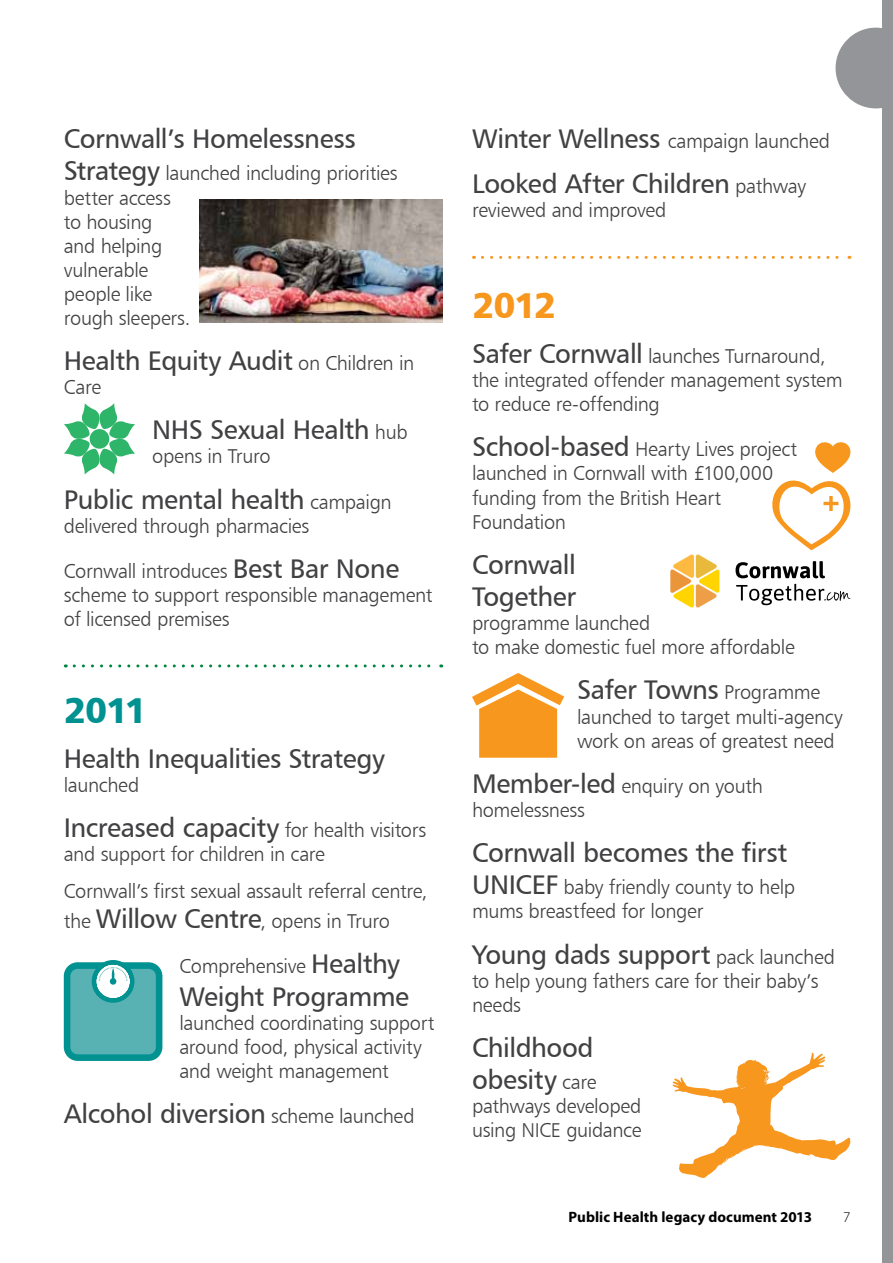
<style>
.page{position:relative;width:893px;height:1263px;background:#fff}
.page>*{position:absolute;margin:0;border:0;box-sizing:border-box;transform-origin:0 0}
.t1{font:36px "Humanist 777 BT Black B";color:#009191}
.t2{font:36px "Humanist 777 BT Black B";color:#f8971d}
.t3{font:27px/32.4px "Humanist 777 BT Roman B";letter-spacing:-.02em;color:#414042}
.t4{font:20.1px/24px "Humanist 777 BT Light B";letter-spacing:-.02em;color:#414042}
.t5{font:700 15px "Myriad Pro";letter-spacing:.005em;color:#000}
.t6{font:300 15px "Myriad Pro";color:#000}
.s1{font-family:"Humanist 777 BT Roman B";font-size:27px}
.s2{font-family:"Humanist 777 BT Light B";font-size:20.1px}
</style>
<div class="page">
<div style="left:882px;top:0;width:11px;height:1263px;background:#939598"></div>
<svg style="left:836px;top:28px;width:46px;height:80px"></svg>
<svg style="left:64px;top:403px;width:71px;height:72px"></svg>
<div style="left:90px;top:429px;width:19px;height:20px;background:#2eb56a;border-radius:50%"></div>
<svg style="left:74px;top:664px;width:368px;height:3px"></svg>
<img style="left:200px;top:200px;width:242px;height:123px">
<div style="left:64px;top:962px;width:98px;height:99px;background:#009191;border-radius:14px"></div>
<div style="left:70px;top:969px;width:86px;height:85px;background:#58b2b4;border-radius:7px"></div>
<div style="left:92px;top:960px;width:42px;height:43px;background:#009191;border-radius:50%"></div>
<svg style="left:97px;top:965px;width:33px;height:33px"></svg>
<div style="left:110px;top:978px;width:6px;height:7px;background:#009191;border-radius:50%"></div>
<svg style="left:482px;top:256px;width:368px;height:3px"></svg>
<svg style="left:736px;top:561px;width:89px;height:17px"></svg>
<svg style="left:670px;top:554px;width:50px;height:54px"></svg>
<svg style="left:736px;top:584px;width:114px;height:21px"></svg>
<svg style="left:472px;top:673px;width:92px;height:85px"></svg>
<svg style="left:772px;top:442px;width:79px;height:108px"></svg>
<svg style="left:672px;top:1053px;width:179px;height:125px"></svg>
<h2 class="t3" style="left:64px;top:122px;width:293px">Cornwall’s Homelessness</h2>
<p class="t4" style="left:64px;top:161px;width:336px"><span class="s1">Strategy</span> launched including priorities better access<br>to housing<br>and helping<br>vulnerable<br>people like<br>rough sleepers.</p>
<h2 class="t3" style="left:64px;top:344px;width:352px">Health Equity Audit <span class="s2">on Children in</span></h2>
<p class="t4" style="left:64px;top:375px;width:39px">Care</p>
<h2 class="t3" style="left:152px;top:413px;width:257px">NHS Sexual Health <span class="s2">hub</span></h2>
<p class="t4" style="left:152px;top:444px;width:120px">opens in Truro</p>
<h2 class="t3" style="left:64px;top:482px;width:329px">Public mental health <span class="s2">campaign</span></h2>
<p class="t4" style="left:64px;top:513px;width:247px">delivered through pharmacies</p>
<p class="t4" style="left:64px;top:558px;width:370px">Cornwall introduces <span class="s1">Best Bar None </span>scheme to support responsible management of licensed premises</p>
<h1 class="t1" style="left:64px;top:687px;width:85px">2011</h1>
<h2 class="t3" style="left:64px;top:742px;width:323px">Health Inequalities Strategy</h2>
<p class="t4" style="left:64px;top:772px;width:77px">launched</p>
<h2 class="t3" style="left:64px;top:811px;width:364px">Increased capacity <span class="s2">for health visitors</span></h2>
<p class="t4" style="left:64px;top:835px;width:365px;line-height:36.8px">and support for children in care<br>Cornwall’s first sexual assault referral centre,</p>
<p class="t4" style="left:64px;top:909px;width:328px">the <span class="s1">Willow Centre</span>, opens in Truro</p>
<p class="t4" style="left:179px;top:954px;width:222px">Comprehensive <span class="s1">Healthy</span></p>
<h2 class="t3" style="left:179px;top:979px;width:231px">Weight Programme</h2>
<p class="t4" style="left:179px;top:1010px;width:257px">launched coordinating support around food, physical activity and weight management</p>
<h2 class="t3" style="left:64px;top:1097px;width:352px">Alcohol diversion <span class="s2">scheme launched</span></h2>
<p class="t4" style="left:472px;top:129px;width:360px"><span class="s1">Winter Wellness</span> campaign launched</p>
<h2 class="t3" style="left:472px;top:167px;width:335px">Looked After Children <span class="s2">pathway</span></h2>
<p class="t4" style="left:472px;top:198px;width:196px">reviewed and improved</p>
<h1 class="t2" style="left:472px;top:282px;width:85px">2012</h1>
<p class="t4" style="left:472px;top:344px;width:372px"><span class="s1">Safer Cornwall</span> launches Turnaround, the integrated offender management system to reduce re-offending</p>
<p class="t4" style="left:472px;top:437px;width:327px"><span class="s1">School-based</span> Hearty Lives project launched in Cornwall with £100,000 funding from the British Heart<br>Foundation</p>
<h2 class="t3" style="left:472px;top:548px;width:106px">Cornwall<br>Together</h2>
<p class="t4" style="left:472px;top:611px;width:324px">programme launched<br>to make domestic fuel more affordable</p>
<h2 class="t3" style="left:577px;top:673px;width:245px">Safer Towns <span class="s2">Programme</span></h2>
<p class="t4" style="left:577px;top:704px;width:267px">launched to target multi-agency work on areas of greatest need</p>
<p class="t4" style="left:472px;top:773px;width:293px"><span class="s1">Member-led</span> enquiry on youth homelessness</p>
<h2 class="t3" style="left:472px;top:836px;width:317px">Cornwall becomes the first</h2>
<p class="t4" style="left:472px;top:875px;width:325px"><span class="s1">UNICEF</span> baby friendly county to help mums breastfeed for longer</p>
<h2 class="t3" style="left:472px;top:937px;width:365px">Young dads support <span class="s2">pack launched</span></h2>
<p class="t4" style="left:472px;top:968px;width:348px">to help young fathers care for their baby’s needs</p>
<h2 class="t3" style="left:472px;top:1031px;width:126px">Childhood obesity <span class="s2">care</span></h2>
<p class="t4" style="left:472px;top:1094px;width:171px">pathways developed using NICE guidance</p>
<p class="t5" style="left:569px;top:1207px;width:245px">Public Health legacy document 2013</p>
<p class="t6" style="left:843px;top:1208px;width:9px">7</p>
</div>
